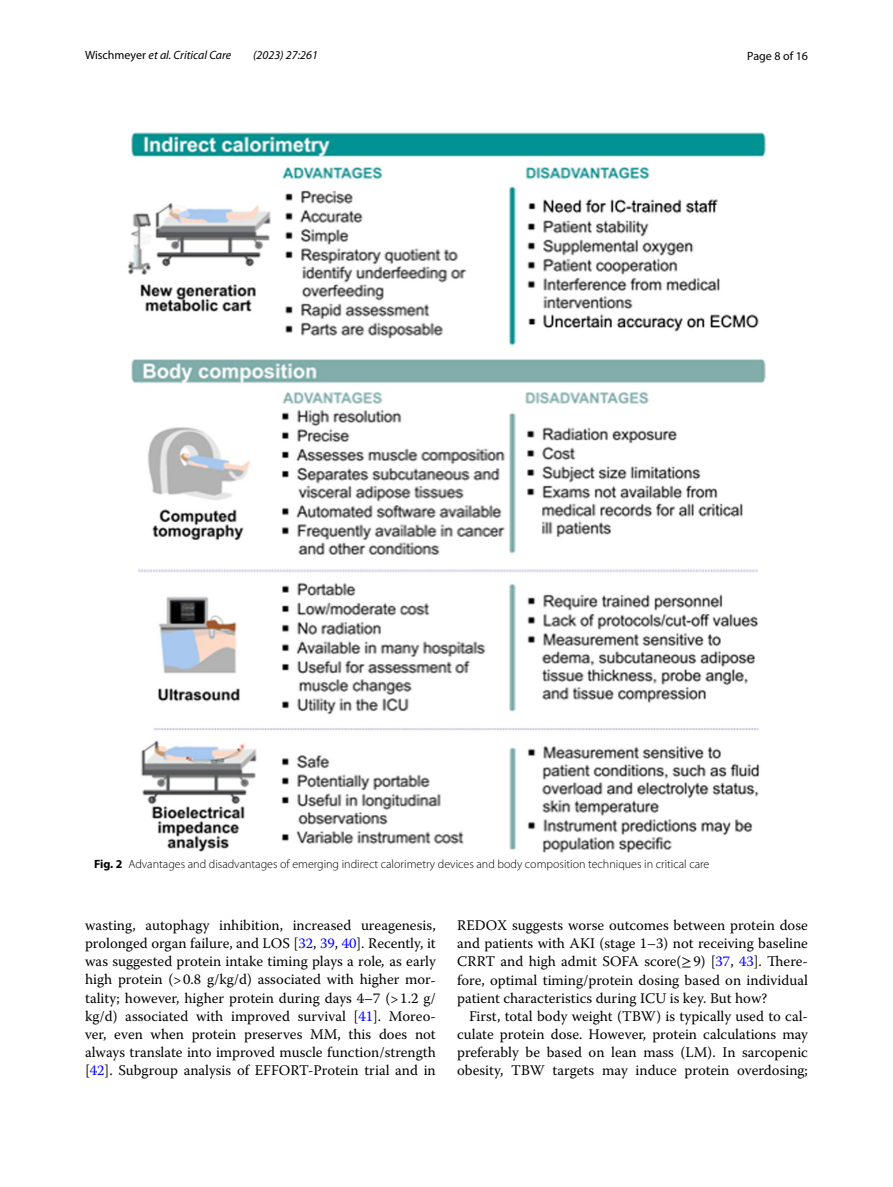
<style>
.page{position:relative;width:893px;height:1187px;background:#fff}
.page>*{position:absolute;margin:0;border:0;box-sizing:border-box;transform-origin:0 0}
.t1{font:14.7px/18px "Warnock Pro";color:#000;text-align:justify}
.t2{font:300 12px "Myriad Pro";color:#000}
.t3{font:italic 12px "Myriad Pro";color:#000}
.t4{font:12px "Myriad Pro";color:#000}
.s1{font-style:normal}
.s2{font-weight:700}
.s3{color:#00f}
.s4{font-style:italic}
.s5{font-family:"STIX"}
</style>
<div class="page">
<img style="left:128px;top:133px;width:637px;height:719px">
<p class="t3" style="left:85px;top:48px;width:148px"><span class="s1">Wischmeyer</span> et al. Critical Care</p>
<p class="t3" style="left:253px;top:48px;width:66px">(2023) 27:261</p>
<p class="t4" style="left:747px;top:48px;width:62px">Page 8 of 16</p>
<p class="t2" style="left:94px;top:857px;width:617px"><span class="s2">Fig. 2</span> Advantages and disadvantages of emerging indirect calorimetry devices and body composition techniques in critical care</p>
<p class="t1" style="left:85px;top:916px;width:352px">wasting, autophagy inhibition, increased ureagenesis, prolonged organ failure, and LOS [<span class="s3">32</span>, <span class="s3">39</span>, <span class="s3">40</span>]. Recently, it was suggested protein intake timing plays a role<span class="s4">,</span> as early high protein (&gt;0.8 g/kg/d) associated with higher mor&shy;tality; however, higher protein during days 4–7 (&gt;1.2 g/ kg/d) associated with improved survival [<span class="s3">41</span>]. Moreo&shy;ver, even when protein preserves MM, this does not always translate into improved muscle function/strength [<span class="s3">42</span>]. Subgroup analysis of EFFORT-Protein trial and in</p>
<p class="t1" style="left:457px;top:916px;width:352px">REDOX suggests worse outcomes between protein dose and patients with AKI (stage 1–3) not receiving baseline CRRT and high admit SOFA score(<span class="s5">≥</span>9) [<span class="s3">37</span>, <span class="s3">43</span>]. There&shy;fore, optimal timing/protein dosing based on individual patient characteristics during ICU is key. But how?</p>
<p class="t1" style="left:457px;top:1006px;width:352px;text-indent:12px">First, total body weight (TBW) is typically used to cal&shy;culate protein dose. However, protein calculations may preferably be based on lean mass (LM). In sarcopenic obesity, TBW targets may induce protein overdosing;</p>
</div>
